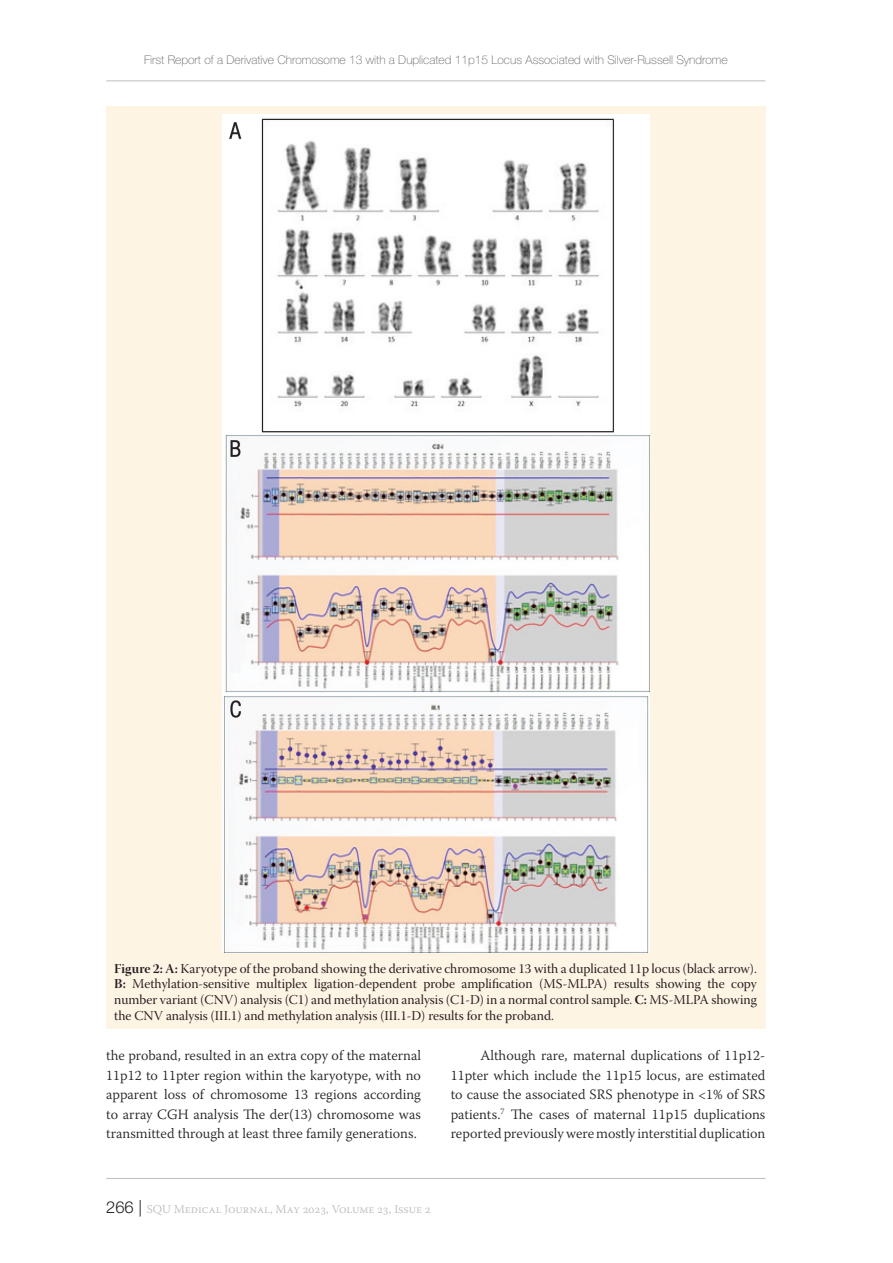
<style>
.page{position:relative;width:893px;height:1263px;background:#fff}
.page>*{position:absolute;margin:0;border:0;box-sizing:border-box;transform-origin:0 0}
.Text_Para_2{font:300 14.25px/19.5px "Warnock Pro";color:#231f20;text-align:justify}
.Text_Para_1{font:300 14.25px/19.5px "Warnock Pro";color:#231f20;text-align:justify}
.Figures{font:13.5px/15.8px "Warnock Pro Subh";color:#231f20;text-align:justify}
.t1{font:100 12px "Helvetica Neue LT Pro";color:#636366}
.t2{font:300 12px "Warnock Pro";color:#bcbdc0}
.s1{font-family:"Warnock Pro Bold Disp"}
.s2{font-family:"Helvetica Neue LT Pro";font-size:16.5px;color:#231f20}
</style>
<div class="page">
<hr style="left:106px;top:81px;width:659px;height:1px;background:#bcbdc0">
<hr style="left:106px;top:1178px;width:659px;height:1px;background:#bcbdc0">
<div style="left:106px;top:106px;width:659px;height:922px;background:#fef4e4"></div>
<img style="left:222px;top:115px;width:428px;height:837px">
<p class="t1" style="left:144px;top:53px;width:585px">First Report of a Derivative Chromosome 13 with a Duplicated 11p15 Locus Associated with Silver-Russell Syndrome</p>
<p class="Figures" style="left:114px;top:962px;width:644px"><span class="s1">Figure 2: A:</span> Karyotype of the proband showing the derivative chromosome 13 with a duplicated 11p locus (black arrow).<br><span class="s1">B:</span> Methylation-sensitive multiplex ligation-dependent probe amplification (MS-MLPA) results showing the copy number variant (CNV) analysis (C1) and methylation analysis (C1-D) in a normal control sample. <span class="s1">C:</span> MS-MLPA showing the CNV analysis (III.1) and methylation analysis (III.1-D) results for the proband.</p>
<p class="Text_Para_1" style="left:106px;top:1045px;width:316px">the proband, resulted in an extra copy of the maternal 11p12 to 11pter region within the karyotype, with no apparent loss of chromosome 13 regions according to array CGH analysis The der(13) chromosome was transmitted through at least three family generations.</p>
<p class="Text_Para_2" style="left:451px;top:1045px;width:316px;text-indent:30px">Although rare, maternal duplications of 11p12- 11pter which include the 11p15 locus, are estimated to cause the associated SRS phenotype in &lt;1% of SRS patients.<sup>7</sup> The cases of maternal 11p15 duplications reported previously were mostly interstitial duplication</p>
<p class="t2" style="left:106px;top:1201px;width:326px"><span class="s2">266 |</span> SQU Medical Journal, May 2023, Volume 23, Issue 2</p>
</div>
